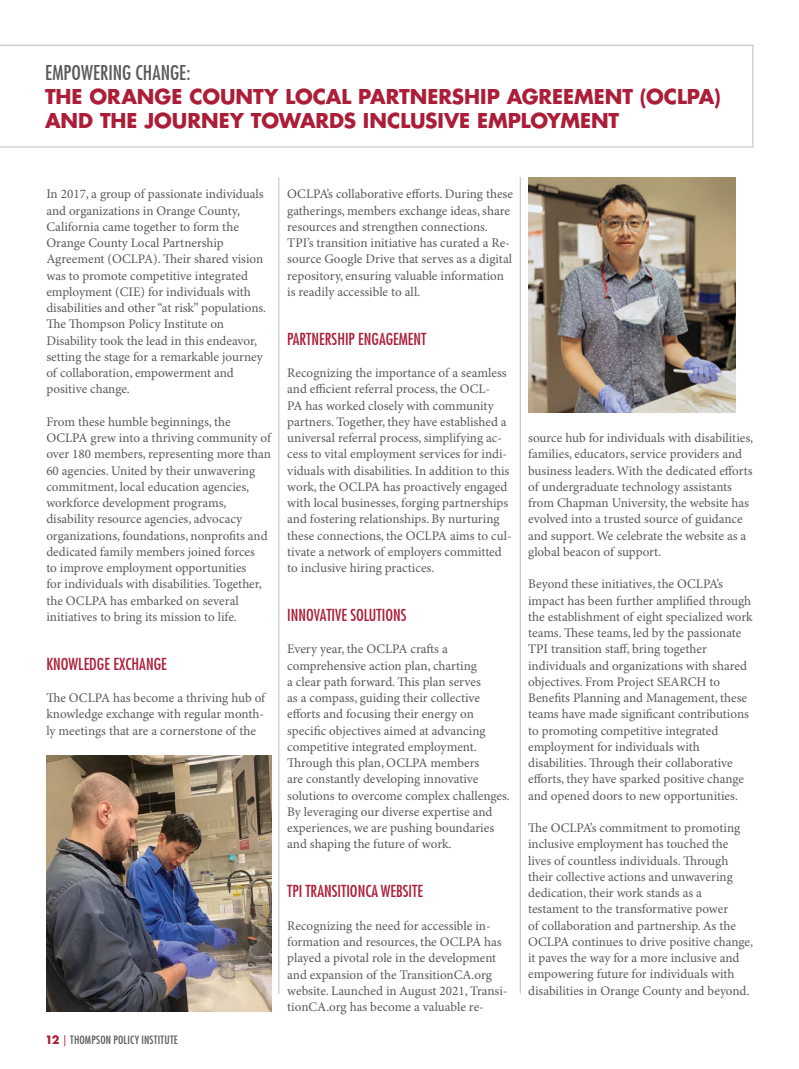
<style>
.page{position:relative;width:799px;height:1069px;background:#fff}
.page>*{position:absolute;margin:0;border:0;box-sizing:border-box;transform-origin:0 0}
.t1{font:700 20px/24px "Futura LT Pro";color:#ac1d37}
.t2{font:500 condensed 16.25px "Futura LT Pro";color:#ac1d37}
.t3{font:13.12px/16.2px "Minion Pro";color:#58595b}
.t4{font:500 condensed 11.25px "Futura LT Pro";letter-spacing:.025em;color:#58595b}
.s1{font-weight:500;font-stretch:condensed;color:#58595b}
.s2{font-weight:700;font-stretch:normal;color:#ac1d37}
.s3{color:#ac1d37}
</style>
<div class="page">
<hr style="left:520px;top:177px;width:1px;height:816px;background:#bcbec0">
<hr style="left:278px;top:177px;width:1px;height:816px;background:#bcbec0">
<svg style="left:0;top:45px;width:753px;height:102px"></svg>
<img style="left:46px;top:755px;width:225px;height:256px">
<img style="left:528px;top:177px;width:207px;height:235px">
<h2 class="t1" style="left:45px;top:60px;width:677px"><span class="s1">EMPOWERING CHANGE:<br></span>THE ORANGE COUNTY LOCAL PARTNERSHIP AGREEMENT (OCLPA)<br>AND THE JOURNEY TOWARDS INCLUSIVE EMPLOYMENT</h2>
<p class="t3" style="left:46px;top:187px;width:221px">In 2017, a group of passionate individuals and organizations in Orange County, California came together to form the Orange County Local Partnership Agreement (OCLPA). Teir shared vision was to promote competitive integrated employment (CIE) for individuals with disabilities and other “at risk” populations.<br>Te Tompson Policy Institute on Disability took the lead in this endeavor, setting the stage for a remarkable journey of collaboration, empowerment and positive change.</p>
<p class="t3" style="left:46px;top:414px;width:227px">From these humble beginnings, the OCLPA grew into a thriving community of over 180 members, representing more than 60 agencies. United by their unwavering commitment, local education agencies, workforce development programs, disability resource agencies, advocacy organizations, foundations, nonprofts and dedicated family members joined forces<br>to improve employment opportunities<br>for individuals with disabilities. Together, the OCLPA has embarked on several initiatives to bring its mission to life.</p>
<h3 class="t2" style="left:46px;top:652px;width:122px">KNOWLEDGE EXCHANGE</h3>
<p class="t3" style="left:46px;top:690px;width:221px">Te OCLPA has become a thriving hub of knowledge exchange with regular month&shy;ly meetings that are a cornerstone of the</p>
<p class="t4" style="left:45px;top:1032px;width:134px"><span class="s2">12</span> <span class="s3">|</span> THOMPSON POLICY INSTITUTE</p>
<p class="t3" style="left:287px;top:187px;width:227px">OCLPA’s collaborative eforts. During these gatherings, members exchange ideas, share resources and strengthen connections.<br>TPI’s transition initiative has curated a Re&shy;source Google Drive that serves as a digital repository, ensuring valuable information is readily accessible to all.</p>
<h3 class="t2" style="left:287px;top:327px;width:141px">PARTNERSHIP ENGAGEMENT</h3>
<p class="t3" style="left:287px;top:365px;width:226px">Recognizing the importance of a seamless and efcient referral process, the OCL-<br>PA has worked closely with community partners. Together, they have established a universal referral process, simplifying ac&shy;cess to vital employment services for indi&shy;viduals with disabilities. In addition to this work, the OCLPA has proactively engaged with local businesses, forging partnerships and fostering relationships. By nurturing these connections, the OCLPA aims to cul&shy;tivate a network of employers committed to inclusive hiring practices.</p>
<h3 class="t2" style="left:287px;top:604px;width:121px">INNOVATIVE SOLUTIONS</h3>
<p class="t3" style="left:287px;top:642px;width:224px">Every year, the OCLPA crafs a comprehensive action plan, charting<br>a clear path forward. Tis plan serves<br>as a compass, guiding their collective eforts and focusing their energy on specifc objectives aimed at advancing competitive integrated employment.<br>Trough this plan, OCLPA members<br>are constantly developing innovative solutions to overcome complex challenges.<br>By leveraging our diverse expertise and experiences, we are pushing boundaries and shaping the future of work.</p>
<h3 class="t2" style="left:287px;top:880px;width:137px">TPI TRANSITIONCA WEBSITE</h3>
<p class="t3" style="left:287px;top:918px;width:222px">Recognizing the need for accessible in&shy;formation and resources, the OCLPA has played a pivotal role in the development and expansion of the TransitionCA.org website. Launched in August 2021, Transi&shy;tionCA.org has become a valuable re-</p>
<p class="t3" style="left:528px;top:430px;width:227px">source hub for individuals with disabilities, families, educators, service providers and business leaders. With the dedicated eforts of undergraduate technology assistants from Chapman University, the website has evolved into a trusted source of guidance and support. We celebrate the website as a global beacon of support.</p>
<p class="t3" style="left:528px;top:577px;width:226px">Beyond these initiatives, the OCLPA’s impact has been further amplifed through the establishment of eight specialized work teams. Tese teams, led by the passionate TPI transition staf, bring together individuals and organizations with shared objectives. From Project SEARCH to Benefts Planning and Management, these teams have made signifcant contributions to promoting competitive integrated employment for individuals with disabilities. Trough their collaborative eforts, they have sparked positive change and opened doors to new opportunities.</p>
<p class="t3" style="left:528px;top:820px;width:226px">Te OCLPA’s commitment to promoting inclusive employment has touched the lives of countless individuals. Trough their collective actions and unwavering dedication, their work stands as a testament to the transformative power<br>of collaboration and partnership. As the OCLPA continues to drive positive change, it paves the way for a more inclusive and empowering future for individuals with disabilities in Orange County and beyond.</p>
</div>
